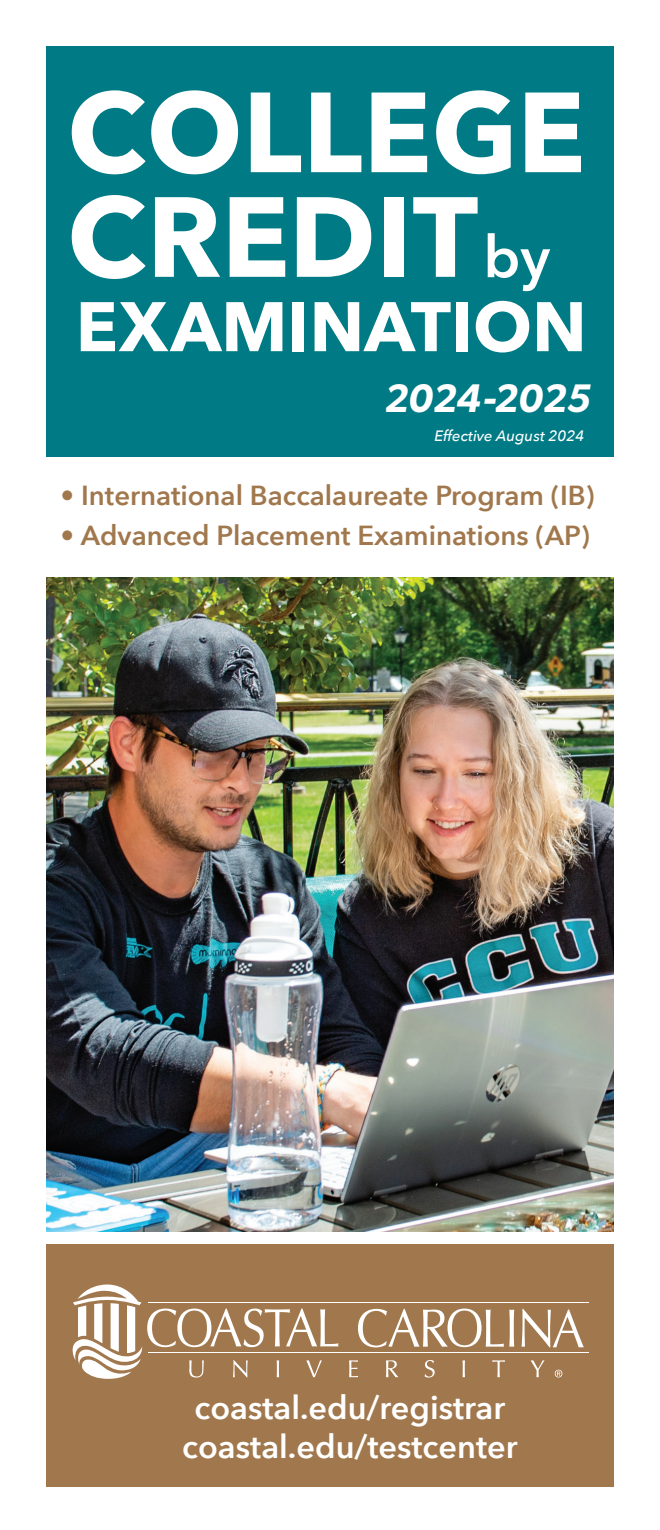
<style>
.page{position:relative;width:660px;height:1530px;background:#fff}
.page>*{position:absolute;margin:0;border:0;box-sizing:border-box;transform-origin:0 0}
.t1{font:700 112.5px/104.8px "Avenir Next";color:#fff}
.t2{font:700 69.25px "Avenir Next";color:#fff}
.t3{font:italic 600 40px "Gibson";color:#fff}
.t4{font:600 32.5px/39px "Avenir Next";color:#fff;text-align:center}
.t5{font:600 27.5px "Avenir Next";color:#a1784d}
.t6{font:italic 500 15px "Avenir Next";color:#fff}
.s1{font-weight:600;font-size:58.25px}
</style>
<div class="page">
<img style="left:46px;top:577px;width:568px;height:668px">
<div style="left:0;top:23px;width:637px;height:434px;background:#007b85"></div>
<div style="left:0;top:1245px;width:659px;height:285px;background:#a1784d"></div>
<svg style="left:349px;top:1360px;width:9px;height:17px"></svg>
<svg style="left:386px;top:1360px;width:12px;height:17px"></svg>
<svg style="left:424px;top:1360px;width:10px;height:18px"></svg>
<svg style="left:462px;top:1360px;width:3px;height:17px"></svg>
<svg style="left:492px;top:1360px;width:13px;height:17px"></svg>
<svg style="left:530px;top:1360px;width:14px;height:17px"></svg>
<svg style="left:509px;top:1310px;width:5px;height:37px"></svg>
<svg style="left:521px;top:1309px;width:62px;height:38px"></svg>
<svg style="left:358px;top:1309px;width:145px;height:38px"></svg>
<hr style="left:148px;top:1353px;width:440px;height:1px;background:#fff">
<hr style="left:148px;top:1302px;width:440px;height:1px;background:#fff">
<svg style="left:72px;top:1285px;width:266px;height:94px"></svg>
<svg style="left:554px;top:1370px;width:8px;height:7px"></svg>
<div style="left:34px;top:1232px;width:597px;height:12px;background:#fff"></div>
<div style="left:614px;top:0;width:45px;height:1530px;background:#fff"></div>
<div style="left:0;top:0;width:45px;height:1510px;background:#fff"></div>
<div style="left:0;top:0;width:659px;height:45px;background:#fff"></div>
<div style="left:0;top:1487px;width:659px;height:43px;background:#fff"></div>
<h1 class="t1" style="left:67px;top:79px;width:519px">COLLEGE<br>CREDIT <span class="s1">by</span></h1>
<h2 class="t2" style="left:76px;top:267px;width:512px">EXAMINATION</h2>
<h3 class="t3" style="left:384px;top:374px;width:208px">2024-2025</h3>
<p class="t6" style="left:434px;top:423px;width:151px">Effective August 2024</p>
<p class="t5" style="left:61px;top:472px;width:535px">• International Baccalaureate Program (IB)</p>
<p class="t5" style="left:61px;top:512px;width:530px">• Advanced Placement Examinations (AP)</p>
<p class="t4" style="left:182px;top:1387px;width:337px">coastal.edu/registrar coastal.edu/testcenter</p>
</div>
